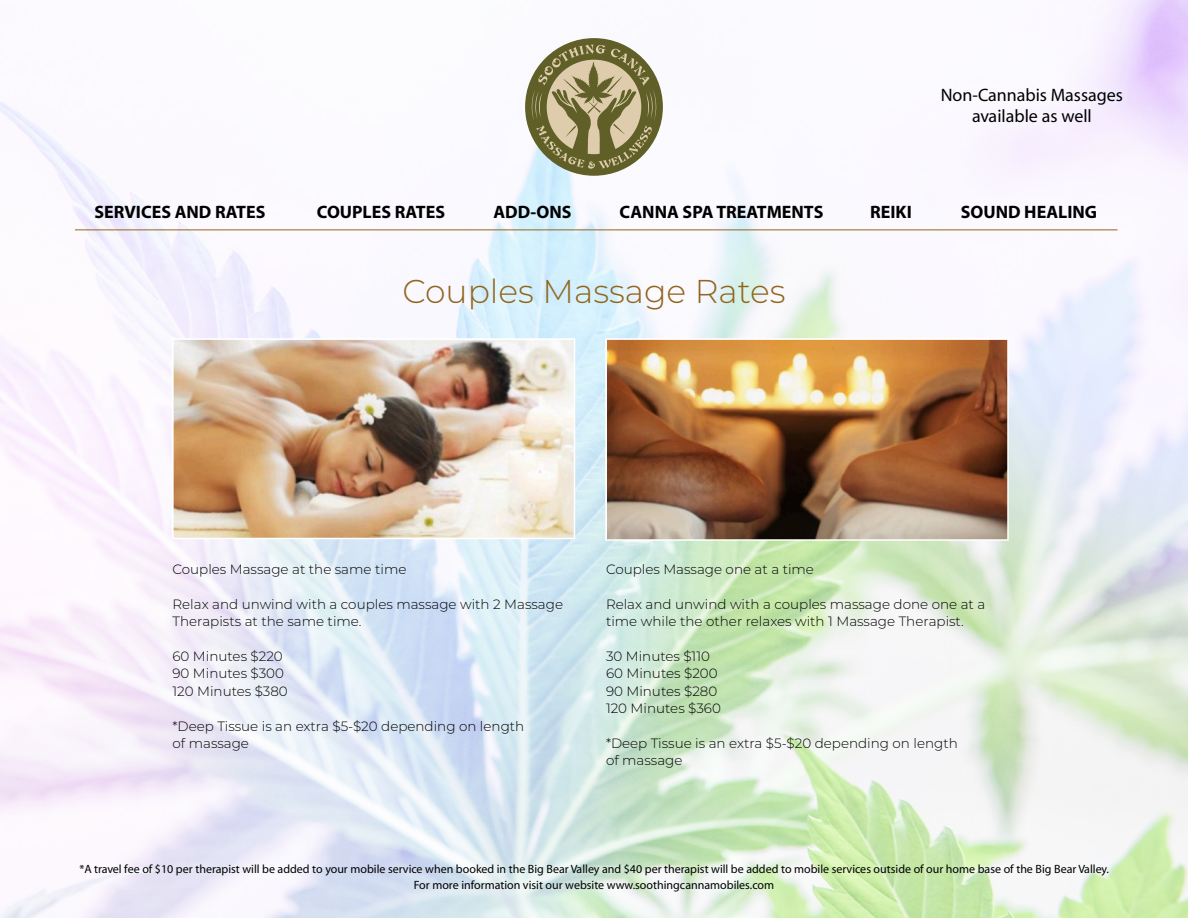
<style>
.page{position:relative;width:1188px;height:918px;background:#fff}
.page>*{position:absolute;margin:0;border:0;box-sizing:border-box;transform-origin:0 0}
.t1{font:300 33px "Montserrat";color:#92651c}
.t2{font:700 18px "Myriad Pro";color:#000}
.t3{font:18px "Myriad MM 400 600";color:#000}
.t4{font:300 13.5px/17.4px "Montserrat";color:#000}
.t5{font:12px/15.6px "Myriad MM 400 600";color:#000;text-align:center}
</style>
<div class="page">
<img style="left:0;top:0;width:1188px;height:918px">
<div style="left:525px;top:38px;width:138px;height:138px;background:#5f5f27;border-radius:50%"></div>
<svg style="left:532px;top:45px;width:124px;height:124px"></svg>
<img style="left:175px;top:341px;width:397px;height:195px">
<div style="left:172px;top:338px;width:403px;height:201px;border:2px solid #fff"></div>
<img style="left:608px;top:341px;width:398px;height:197px">
<div style="left:605px;top:338px;width:404px;height:203px;border:2px solid #fff"></div>
<hr style="left:75px;top:230px;width:1043px;height:1px;background:#92651c">
<p class="t3" style="left:941px;top:86px;width:184px">Non-Cannabis Massages</p>
<p class="t3" style="left:972px;top:107px;width:121px">available as well</p>
<p class="t2" style="left:95px;top:201px;width:172px">SERVICES AND RATES</p>
<p class="t2" style="left:317px;top:201px;width:130px">COUPLES RATES</p>
<p class="t2" style="left:493px;top:201px;width:80px">ADD-ONS</p>
<p class="t2" style="left:620px;top:201px;width:205px">CANNA SPA TREATMENTS</p>
<p class="t2" style="left:870px;top:201px;width:43px">REIKI</p>
<p class="t2" style="left:961px;top:201px;width:138px">SOUND HEALING</p>
<p class="t1" style="left:402px;top:269px;width:385px">Couples Massage Rates</p>
<p class="t4" style="left:172px;top:560px;width:235px">Couples Massage at the same time</p>
<p class="t4" style="left:172px;top:595px;width:392px">Relax and unwind with a couples massage with 2 Massage<br>Therapists at the same time.</p>
<p class="t4" style="left:172px;top:647px;width:112px">60 Minutes $220</p>
<p class="t4" style="left:172px;top:665px;width:113px">90 Minutes $300</p>
<p class="t4" style="left:172px;top:682px;width:117px">120 Minutes $380</p>
<p class="t4" style="left:172px;top:717px;width:353px">*Deep Tissue is an extra $5-$20 depending on length of massage</p>
<p class="t4" style="left:606px;top:560px;width:210px">Couples Massage one at a time</p>
<p class="t4" style="left:606px;top:595px;width:381px">Relax and unwind with a couples massage done one at a time while the other relaxes with 1 Massage Therapist.</p>
<p class="t4" style="left:606px;top:647px;width:106px">30 Minutes $110</p>
<p class="t4" style="left:606px;top:665px;width:113px">60 Minutes $200</p>
<p class="t4" style="left:606px;top:682px;width:113px">90 Minutes $280</p>
<p class="t4" style="left:606px;top:699px;width:116px">120 Minutes $360</p>
<p class="t4" style="left:606px;top:734px;width:353px">*Deep Tissue is an extra $5-$20 depending on length of massage</p>
<p class="t5" style="left:79px;top:862px;width:1031px">*A travel fee of $10 per therapist will be added to your mobile service when booked in the Big Bear Valley and $40 per therapist will be added to mobile services outside of our home base of the Big Bear Valley.<br>For more information visit our website www.soothingcannamobiles.com</p>
</div>
